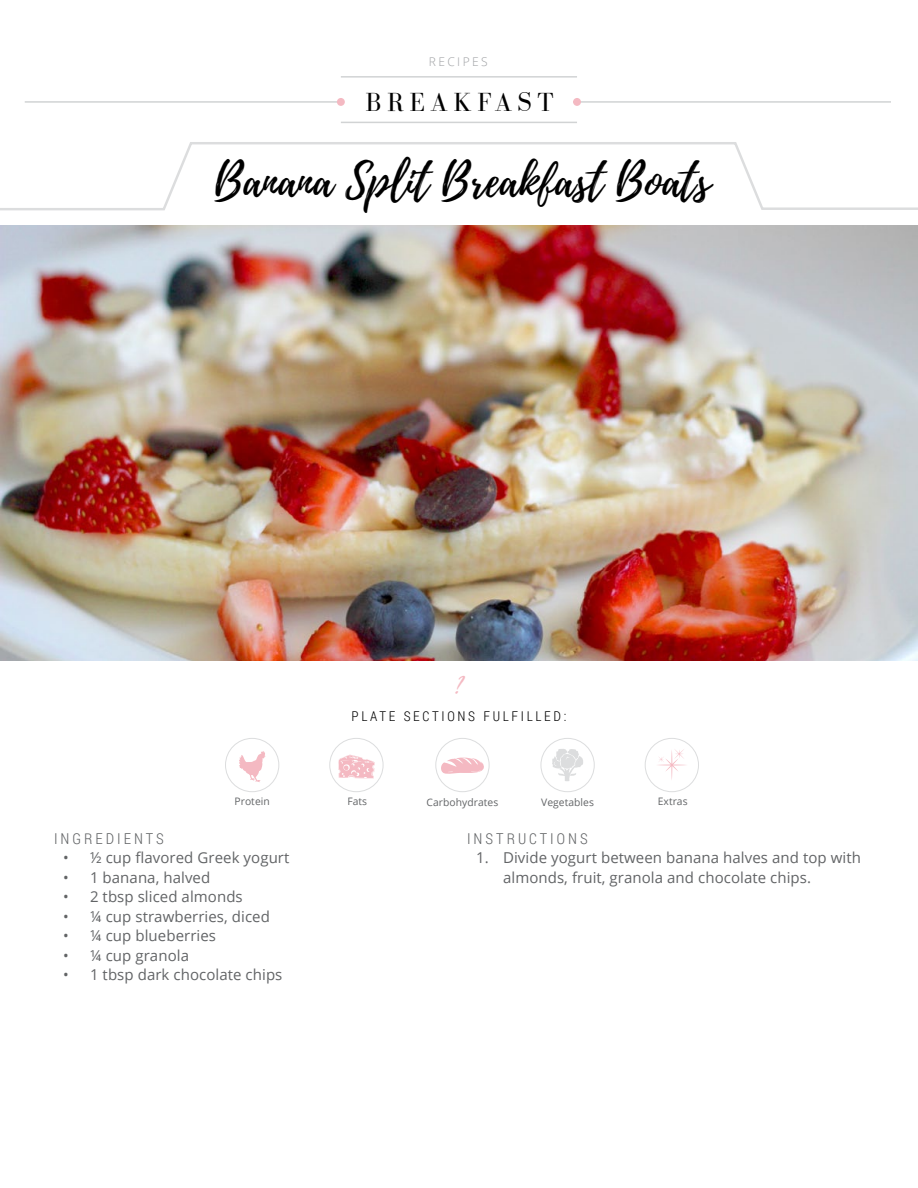
<style>
.page{position:relative;width:918px;height:1188px;background:#fff}
.page>*{position:absolute;margin:0;border:0;box-sizing:border-box;transform-origin:0 0}
.t1{font:45px "Playlist Script";color:#000}
.t2{font:27px "Bodoni FLF";letter-spacing:.2em;color:#000}
.t3{font:22.5px "Playlist Script";color:#f4b9c2}
.t4{font:15px/19.5px "Open Sans";letter-spacing:.005em;color:#626466}
.t5{font:300 15px "Roboto Condensed";letter-spacing:.2em;color:#626466}
.t6{font:300 13.5px "Roboto Condensed";letter-spacing:.2em;color:#000}
.t7{font:300 12px "Open Sans";letter-spacing:.2em;color:#9d9fa2}
.t8{font:10.35px "Open Sans";letter-spacing:.005em;color:#626466}
</style>
<div class="page">
<svg style="left:0;top:142px;width:918px;height:69px"></svg>
<img style="left:0;top:225px;width:918px;height:436px">
<div style="left:435px;top:738px;width:55px;height:54px;border:1px solid #dcddde;border-radius:50%"></div>
<svg style="left:441px;top:757px;width:43px;height:17px"></svg>
<div style="left:541px;top:738px;width:54px;height:54px;border:1px solid #dcddde;border-radius:50%"></div>
<svg style="left:552px;top:749px;width:31px;height:32px"></svg>
<div style="left:225px;top:738px;width:54px;height:54px;border:1px solid #dcddde;border-radius:50%"></div>
<svg style="left:239px;top:751px;width:26px;height:31px"></svg>
<div style="left:329px;top:738px;width:54px;height:54px;border:1px solid #dcddde;border-radius:50%"></div>
<svg style="left:338px;top:755px;width:36px;height:23px"></svg>
<div style="left:645px;top:738px;width:54px;height:54px;border:1px solid #dcddde;border-radius:50%"></div>
<svg style="left:658px;top:749px;width:28px;height:31px"></svg>
<hr style="left:573px;top:101px;width:318px;height:2px;background:#d1d3d4">
<hr style="left:25px;top:101px;width:316px;height:2px;background:#d1d3d4">
<div style="left:573px;top:98px;width:8px;height:8px;background:#f4b9c2;border-radius:50%"></div>
<div style="left:337px;top:98px;width:8px;height:8px;background:#f4b9c2;border-radius:50%"></div>
<hr style="left:341px;top:76px;width:236px;height:2px;background:#d1d3d4">
<hr style="left:341px;top:122px;width:236px;height:1px;background:#d1d3d4">
<p class="t7" style="left:429px;top:53px;width:60px">RECIPES</p>
<h2 class="t2" style="left:365px;top:87px;width:190px">BREAKFAST</h2>
<h1 class="t1" style="left:215px;top:149px;width:497px">Banana Split Breakfast Boats</h1>
<h3 class="t3" style="left:455px;top:669px;width:9px">?</h3>
<p class="t6" style="left:352px;top:707px;width:216px">PLATE SECTIONS FULFILLED:</p>
<p class="t8" style="left:235px;top:794px;width:37px">Protein</p>
<p class="t8" style="left:347px;top:794px;width:21px">Fats</p>
<p class="t8" style="left:427px;top:795px;width:73px">Carbohydrates</p>
<p class="t8" style="left:541px;top:795px;width:54px">Vegetables</p>
<p class="t8" style="left:658px;top:794px;width:31px">Extras</p>
<p class="t5" style="left:54px;top:828px;width:111px">INGREDIENTS</p>
<p class="t4" style="left:63px;top:848px;width:228px">• ½ cup flavored Greek yogurt</p>
<p class="t4" style="left:63px;top:867px;width:149px">• 1 banana, halved</p>
<p class="t4" style="left:63px;top:887px;width:181px">• 2 tbsp sliced almonds</p>
<p class="t4" style="left:63px;top:906px;width:208px">• ¼ cup strawberries, diced</p>
<p class="t4" style="left:63px;top:926px;width:155px">• ¼ cup blueberries</p>
<p class="t4" style="left:63px;top:945px;width:128px">• ¼ cup granola</p>
<p class="t4" style="left:63px;top:965px;width:221px">• 1 tbsp dark chocolate chips</p>
<p class="t5" style="left:467px;top:828px;width:122px">INSTRUCTIONS</p>
<p class="t4" style="left:503px;top:848px;width:359px;text-indent:-27px">1. Divide yogurt between banana halves and top with almonds, fruit, granola and chocolate chips.</p>
</div>
